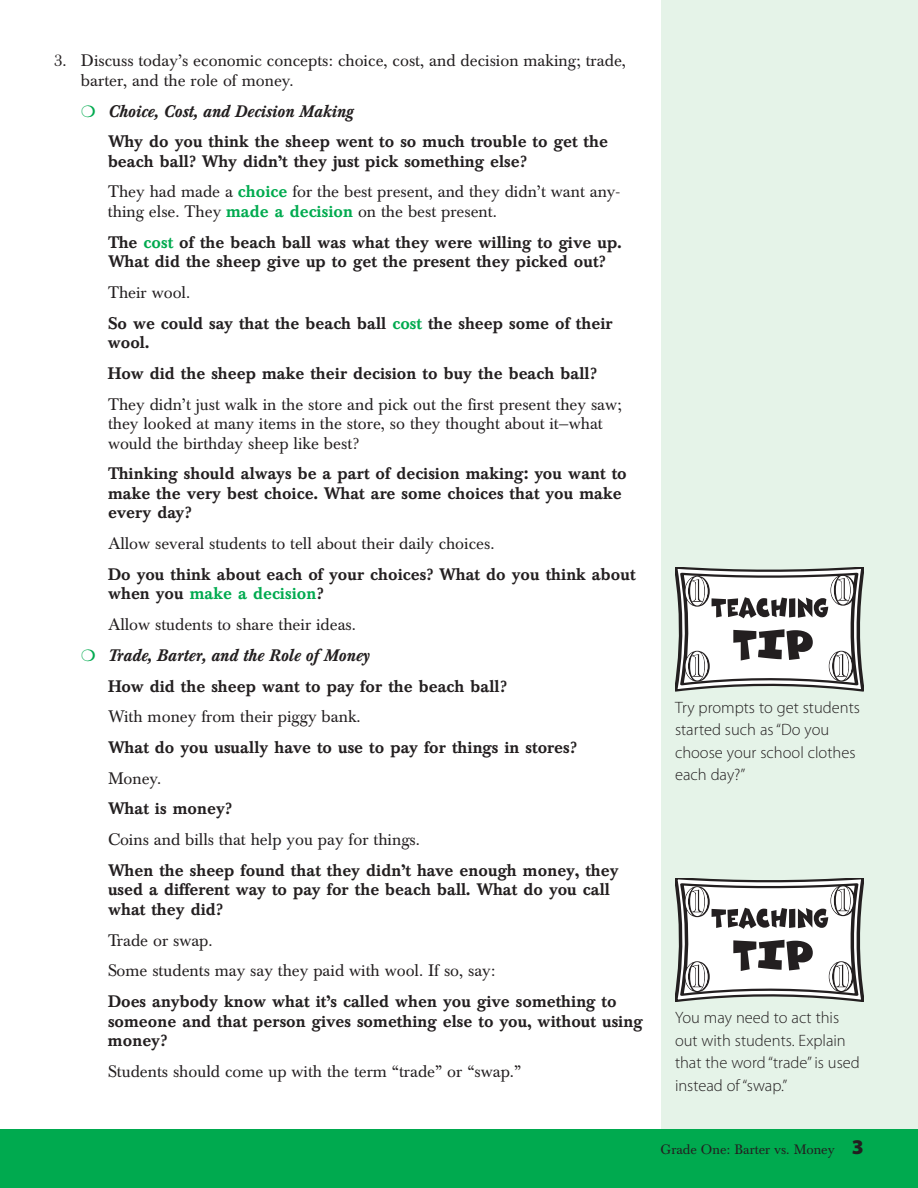
<style>
.page{position:relative;width:918px;height:1188px;background:#fff}
.page>*{position:absolute;margin:0;border:0;box-sizing:border-box;transform-origin:0 0}
.t1{font:500 16.5px/19.5px "Baskerville BE";color:#231f20}
.t2{font:16.5px/19.5px "Baskerville BE";color:#231f20}
.t3{font:300 16.5px/22.5px "Myriad Pro";color:#231f20}
.t4{font:italic 500 16.5px "Baskerville BE";color:#231f20}
.t5{font:13.5px "Baskerville BE";color:#231f20}
.s1{color:#00aa4f}
.s2{font-style:italic}
.s3{font-weight:500}
.s4{font-weight:500;color:#00aa4f}
.s5{font-weight:400}
.s6{font-family:"Myriad Pro";font-weight:900;font-size:21px}
</style>
<div class="page">
<div style="left:662px;top:0;width:256px;height:1188px;background:#e5f3e8"></div>
<div style="left:0;top:1130px;width:918px;height:58px;background:#00aa4f"></div>
<svg style="left:675px;top:568px;width:189px;height:124px;background:#bdbdbc"></svg>
<svg style="left:675px;top:878px;width:189px;height:124px;background:#bdbdbc"></svg>
<p class="t2" style="left:81px;top:53px;width:547px;text-indent:-27px">3. Discuss today’s economic concepts: choice, cost, and decision making; trade, barter, and the role of money.</p>
<p class="t1" style="left:108px;top:98px;width:501px;line-height:30.8px;text-indent:-27px"><span class="s1">❍</span> <span class="s2">Choice, Cost, and Decision Making<br></span>Why do you think the sheep went to so much trouble to get the</p>
<p class="t2" style="left:108px;top:148px;width:514px;line-height:30.8px"><span class="s3">beach ball? Why didn’t they just pick something else?<br></span>They had made a <span class="s4">choice</span> for the best present, and they didn’t want any-</p>
<p class="t1" style="left:108px;top:198px;width:515px;line-height:30.8px"><span class="s5">thing else. They</span> <span class="s1">made a decision</span> <span class="s5">on the best present.<br></span>The <span class="s1">cost</span> of the beach ball was what they were willing to give up.</p>
<p class="t1" style="left:108px;top:254px;width:499px">What did the sheep give up to get the present they picked out?</p>
<p class="t1" style="left:108px;top:279px;width:506px;line-height:30.8px"><span class="s5">Their wool.<br></span>So we could say that the beach ball <span class="s1">cost</span> the sheep some of their</p>
<p class="t1" style="left:108px;top:329px;width:490px;line-height:30.8px">wool.<br>How did the sheep make their decision to buy the beach ball?</p>
<p class="t2" style="left:108px;top:396px;width:515px">They didn’t just walk in the store and pick out the first present they saw; they looked at many items in the store, so they thought about it—what would the birthday sheep like best?</p>
<p class="t1" style="left:108px;top:466px;width:520px">Thinking should always be a part of decision making: you want to make the very best choice. What are some choices that you make every day?</p>
<p class="t2" style="left:108px;top:536px;width:388px">Allow several students to tell about their daily choices.</p>
<p class="t1" style="left:108px;top:567px;width:529px">Do you think about each of your choices? What do you think about when you <span class="s1">make a decision</span>?</p>
<p class="t2" style="left:108px;top:617px;width:249px">Allow students to share their ideas.</p>
<p class="t4" style="left:81px;top:649px;width:290px"><span class="s1">❍</span> Trade, Barter, and the Role of Money</p>
<p class="t1" style="left:108px;top:678px;width:400px">How did the sheep want to pay for the beach ball?</p>
<p class="t2" style="left:108px;top:709px;width:254px">With money from their piggy bank.</p>
<p class="t1" style="left:108px;top:740px;width:470px">What do you usually have to use to pay for things in stores?</p>
<p class="t2" style="left:108px;top:770px;width:55px">Money.</p>
<p class="t1" style="left:108px;top:801px;width:125px">What is money?</p>
<p class="t2" style="left:108px;top:832px;width:313px">Coins and bills that help you pay for things.</p>
<p class="t1" style="left:108px;top:863px;width:512px">When the sheep found that they didn’t have enough money, they used a different way to pay for the beach ball. What do you call what they did?</p>
<p class="t2" style="left:108px;top:926px;width:389px;line-height:30.8px">Trade or swap.<br>Some students may say they paid with wool. If so, say:</p>
<p class="t1" style="left:108px;top:994px;width:536px">Does anybody know what it’s called when you give something to someone and that person gives something else to you, without using money?</p>
<p class="t2" style="left:108px;top:1063px;width:415px">Students should come up with the term “trade” or “swap.”</p>
<p class="t3" style="left:675px;top:697px;width:186px">Try prompts to get students started such as “Do you choose your school clothes each day?”</p>
<p class="t3" style="left:675px;top:1008px;width:186px">You may need to act this out with students. Explain that the word “trade” is used instead of “swap.”</p>
<p class="t5" style="left:661px;top:1144px;width:205px">Grade One: Barter vs. Money <span class="s6">3</span></p>
</div>
